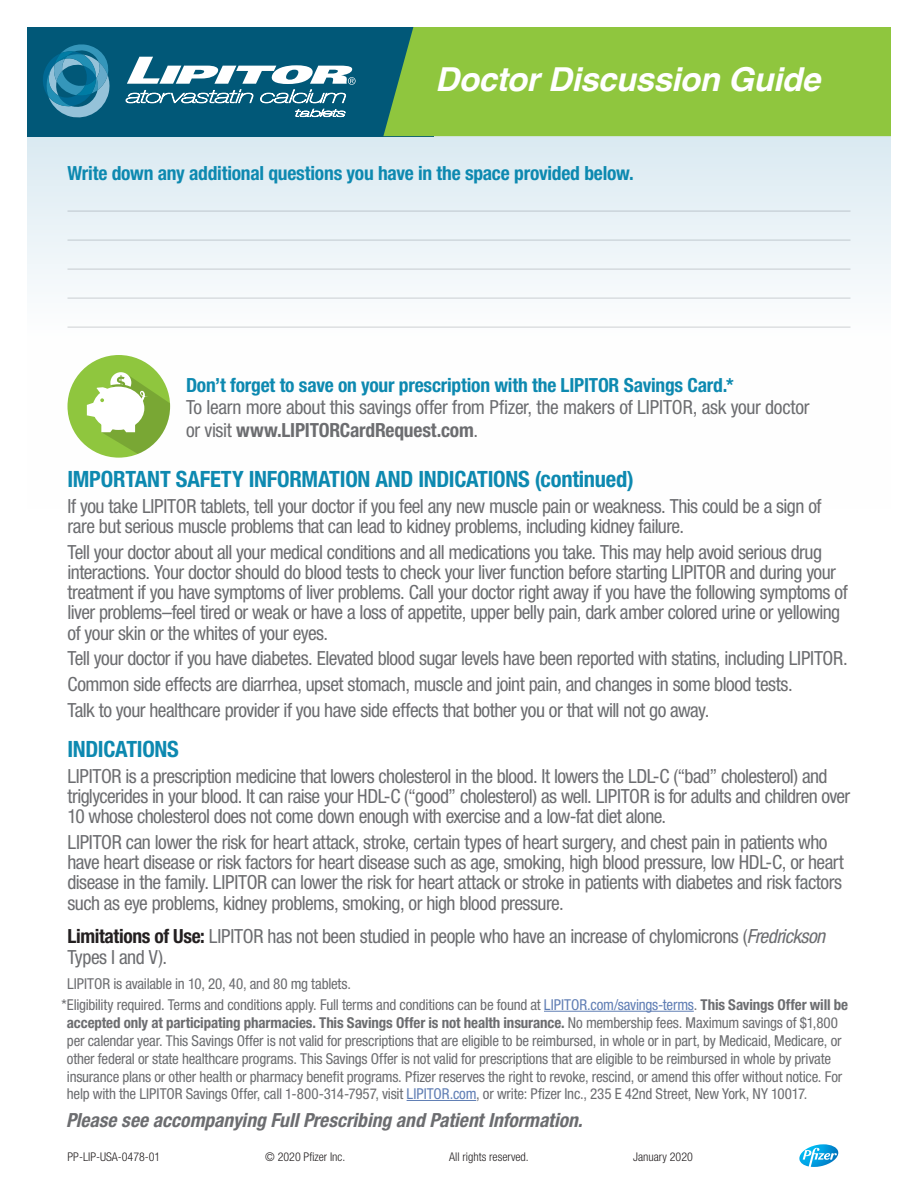
<style>
.page{position:relative;width:918px;height:1188px;background:#fff}
.page>*{position:absolute;margin:0;border:0;box-sizing:border-box;transform-origin:0 0}
.t1{font:italic 700 33px "Helvetica";letter-spacing:-.015em;color:#fff}
.t2{font:700 condensed 22.5px "Helvetica Neue LT Std";letter-spacing:-.01em;color:#0d89b0}
.t3{font:condensed 19.5px/20.2px "Helvetica Neue LT Std";letter-spacing:-.025em;color:#6c6d70}
.t4{font:700 condensed 19.5px "Helvetica Neue LT Std";letter-spacing:-.01em;color:#0d89b0}
.t5{font:italic 700 condensed 19.5px "Helvetica Neue LT Std";color:#6c6d70}
.t6{font:condensed 15px/17.9px "Helvetica Neue LT Std";letter-spacing:-.015em;color:#6c6d70}
.t7{font:300 condensed 12px "Helvetica Neue LT Std";color:#231f20}
.s1{font-weight:700}
.s2{font-weight:700;color:#231f20}
.s3{font-style:italic}
.s4{color:#607eb4}
</style>
<div class="page">
<svg style="left:27px;top:136px;width:864px;height:311px"></svg>
<div style="left:68px;top:355px;width:102px;height:103px;background:#8fc63e;border-radius:50%"></div>
<svg style="left:87px;top:372px;width:83px;height:86px"></svg>
<hr style="left:544px;top:1011px;width:150px;height:1px;background:#607eb4">
<hr style="left:407px;top:1100px;width:69px;height:1px;background:#607eb4">
<svg style="left:799px;top:1144px;width:39px;height:23px"></svg>
<div style="left:27px;top:27px;width:406px;height:109px;background:#015878"></div>
<div style="left:383px;top:27px;width:508px;height:109px;background:#8fc63e"></div>
<svg style="left:43px;top:44px;width:67px;height:74px"></svg>
<svg style="left:125px;top:57px;width:231px;height:60px"></svg>
<hr style="left:68px;top:211px;width:782px;height:1px;background:#d1d2d4">
<hr style="left:68px;top:240px;width:782px;height:1px;background:#d1d2d4">
<hr style="left:68px;top:269px;width:782px;height:1px;background:#d1d2d4">
<hr style="left:68px;top:298px;width:782px;height:1px;background:#d1d2d4">
<hr style="left:68px;top:327px;width:782px;height:1px;background:#d1d2d4">
<p class="t1" style="left:435px;top:53px;width:386px">Doctor Discussion Guide</p>
<p class="t4" style="left:68px;top:161px;width:568px">Write down any additional questions you have in the space provided below.</p>
<p class="t4" style="left:186px;top:373px;width:549px">Don’t forget to save on your prescription with the LIPITOR Savings Card.*</p>
<p class="t3" style="left:186px;top:396px;width:625px;line-height:22.5px">To learn more about this savings offer from Pfizer, the makers of LIPITOR, ask your doctor or visit <span class="s1">www.LIPITORCardRequest.com</span>.</p>
<p class="t2" style="left:68px;top:465px;width:568px">IMPORTANT SAFETY INFORMATION AND INDICATIONS (continued)</p>
<p class="t3" style="left:68px;top:496px;width:756px">If you take LIPITOR tablets, tell your doctor if you feel any new muscle pain or weakness. This could be a sign of rare but serious muscle problems that can lead to kidney problems, including kidney failure.</p>
<p class="t3" style="left:68px;top:541px;width:782px">Tell your doctor about all your medical conditions and all medications you take. This may help avoid serious drug interactions. Your doctor should do blood tests to check your liver function before starting LIPITOR and during your treatment if you have symptoms of liver problems. Call your doctor right away if you have the following symptoms of liver problems–feel tired or weak or have a loss of appetite, upper belly pain, dark amber colored urine or yellowing of your skin or the whites of your eyes.</p>
<p class="t3" style="left:68px;top:648px;width:782px">Tell your doctor if you have diabetes. Elevated blood sugar levels have been reported with statins, including LIPITOR.</p>
<p class="t3" style="left:68px;top:674px;width:727px">Common side effects are diarrhea, upset stomach, muscle and joint pain, and changes in some blood tests.</p>
<p class="t3" style="left:68px;top:699px;width:643px">Talk to your healthcare provider if you have side effects that bother you or that will not go away.</p>
<p class="t2" style="left:68px;top:735px;width:113px">INDICATIONS</p>
<p class="t3" style="left:68px;top:766px;width:784px">LIPITOR is a prescription medicine that lowers cholesterol in the blood. It lowers the LDL-C (“bad” cholesterol) and triglycerides in your blood. It can raise your HDL-C (“good” cholesterol) as well. LIPITOR is for adults and children over<br>10 whose cholesterol does not come down enough with exercise and a low-fat diet alone.</p>
<p class="t3" style="left:68px;top:832px;width:778px">LIPITOR can lower the risk for heart attack, stroke, certain types of heart surgery, and chest pain in patients who have heart disease or risk factors for heart disease such as age, smoking, high blood pressure, low HDL-C, or heart disease in the family. LIPITOR can lower the risk for heart attack or stroke in patients with diabetes and risk factors such as eye problems, kidney problems, smoking, or high blood pressure.</p>
<p class="t3" style="left:68px;top:926px;width:759px"><span class="s2">Limitations of Use:</span> LIPITOR has not been studied in people who have an increase of chylomicrons (<span class="s3">Fredrickson<br></span>Types I and V).</p>
<p class="t6" style="left:67px;top:975px;width:286px">LIPITOR is available in 10, 20, 40, and 80 mg tablets.</p>
<p class="t6" style="left:67px;top:995px;width:783px;text-indent:-5px">*Eligibility required. Terms and conditions apply. Full terms and conditions can be found at <span class="s4">LIPITOR.com/savings-terms</span>. <span class="s1">This Savings Offer will be accepted only at participating pharmacies. This Savings Offer is not health insurance.</span> No membership fees. Maximum savings of $1,800 per calendar year. This Savings Offer is not valid for prescriptions that are eligible to be reimbursed, in whole or in part, by Medicaid, Medicare, or other federal or state healthcare programs. This Savings Offer is not valid for prescriptions that are eligible to be reimbursed in whole by private insurance plans or other health or pharmacy benefit programs. Pfizer reserves the right to revoke, rescind, or amend this offer without notice. For help with the LIPITOR Savings Offer, call 1-800-314-7957, visit <span class="s4">LIPITOR.com</span>, or write: Pfizer Inc., 235 E 42nd Street, New York, NY 10017.</p>
<p class="t5" style="left:66px;top:1108px;width:518px">Please see accompanying Full Prescribing and Patient Information.</p>
<p class="t7" style="left:68px;top:1149px;width:94px">PP-LIP-USA-0478-01</p>
<p class="t7" style="left:265px;top:1149px;width:82px">© 2020 Pfizer Inc.</p>
<p class="t7" style="left:449px;top:1149px;width:81px">All rights reserved.</p>
<p class="t7" style="left:633px;top:1149px;width:61px">January 2020</p>
</div>
